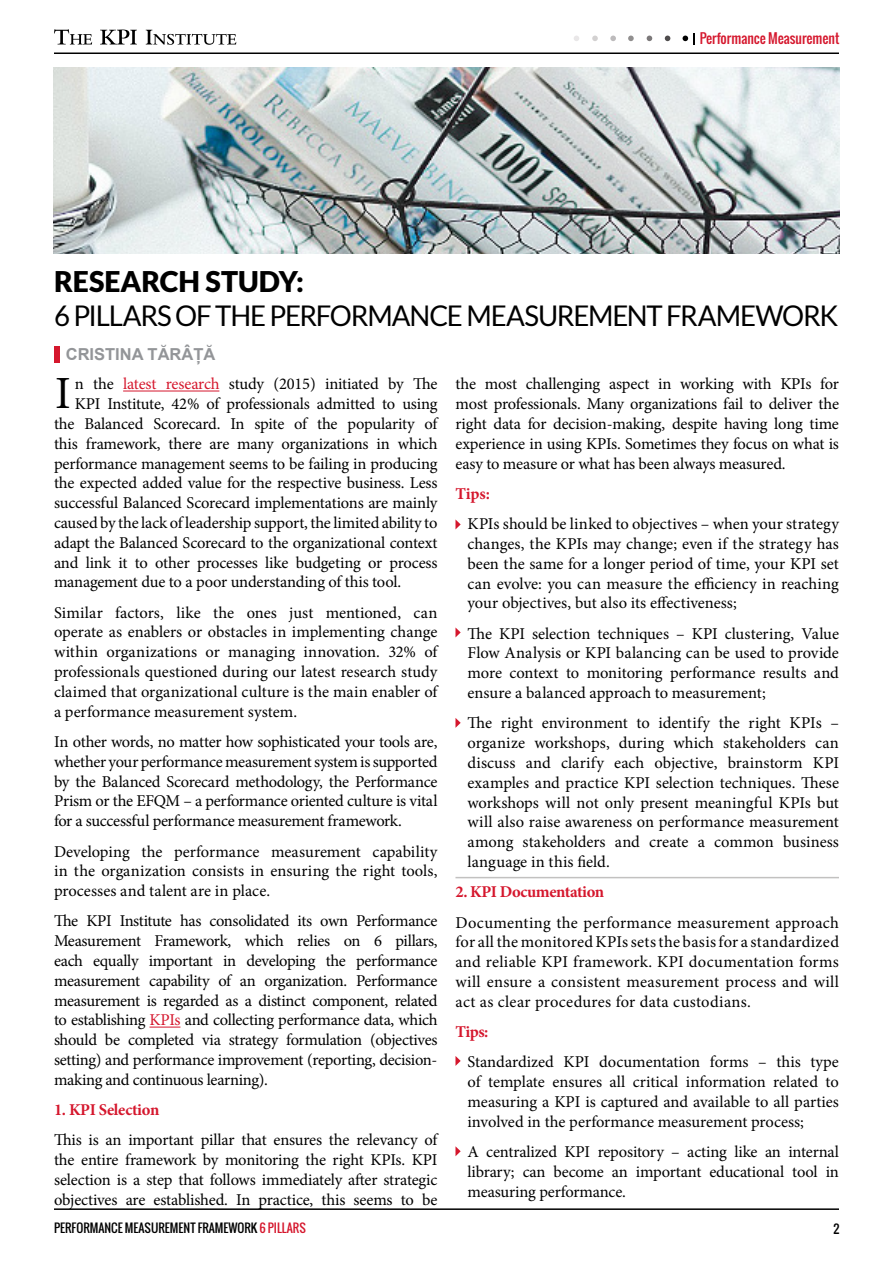
<style>
.page{position:relative;width:893px;height:1263px;background:#fff}
.page>*{position:absolute;margin:0;border:0;box-sizing:border-box;transform-origin:0 0}
.t1{font:46.05px "Minion Pro";color:#000}
.t2{font:28.5px "Lato";letter-spacing:-.045em;color:#000}
.t3{font:900 28.5px "Lato";color:#000}
.t4{font:16.5px/19.8px "Minion Pro";letter-spacing:-.01em;color:#000;text-align:justify}
.t5{font:700 16.5px "Minion Pro";letter-spacing:-.025em;color:#d5172d}
.t6{font:700 16.5px "Arial";color:#939598}
.t7{font:13.5px "Oswald";color:#d5172d}
.t8{font:12px "Oswald";color:#000}
.s1{color:#d5172d}
</style>
<div class="page">
<hr style="left:54px;top:1208px;width:785px;height:2px;background:#000">
<hr style="left:54px;top:53px;width:785px;height:1px;background:#000">
<svg style="left:54px;top:29px;width:38px;height:15px"></svg>
<svg style="left:100px;top:30px;width:37px;height:14px"></svg>
<svg style="left:146px;top:30px;width:90px;height:15px"></svg>
<svg style="left:665px;top:36px;width:5px;height:5px"></svg>
<svg style="left:647px;top:36px;width:5px;height:5px"></svg>
<svg style="left:628px;top:36px;width:6px;height:5px"></svg>
<svg style="left:610px;top:36px;width:6px;height:5px"></svg>
<svg style="left:592px;top:36px;width:6px;height:5px"></svg>
<svg style="left:574px;top:36px;width:5px;height:5px"></svg>
<svg style="left:682px;top:33px;width:12px;height:11px"></svg>
<div style="left:54px;top:346px;width:6px;height:16px;background:#d5172d"></div>
<hr style="left:123px;top:391px;width:96px;height:1px;background:#d5172d">
<hr style="left:149px;top:1027px;width:31px;height:1px;background:#d5172d">
<svg style="left:455px;top:1056px;width:6px;height:10px"></svg>
<svg style="left:455px;top:1146px;width:6px;height:10px"></svg>
<svg style="left:455px;top:627px;width:6px;height:10px"></svg>
<svg style="left:455px;top:718px;width:6px;height:10px"></svg>
<svg style="left:455px;top:519px;width:6px;height:10px"></svg>
<hr style="left:455px;top:877px;width:384px;height:1px;background:#c2c1c0">
<img style="left:54px;top:67px;width:785px;height:186px">
<p class="t7" style="left:700px;top:28px;width:141px">Performance Measurement</p>
<h2 class="t3" style="left:54px;top:265px;width:251px">RESEARCH STUDY:</h2>
<h2 class="t2" style="left:54px;top:300px;width:786px">6 PILLARS OF THE PERFORMANCE MEASUREMENT FRAMEWORK</h2>
<p class="t6" style="left:66px;top:343px;width:151px">CRISTINA TĂRÂȚĂ</p>
<p class="t4" style="left:75px;top:374px;width:364px">n the <span class="s1">latest research</span> study (2015) initiated by The</p>
<p class="t4" style="left:75px;top:394px;width:364px">KPI Institute, 42% of professionals admitted to using</p>
<p class="t4" style="left:54px;top:414px;width:385px">the Balanced Scorecard. In spite of the popularity of</p>
<p class="t4" style="left:54px;top:434px;width:385px">this framework, there are many organizations in which</p>
<p class="t4" style="left:54px;top:453px;width:385px">performance management seems to be failing in producing</p>
<p class="t4" style="left:54px;top:473px;width:385px">the expected added value for the respective business. Less</p>
<p class="t4" style="left:54px;top:493px;width:385px">successful Balanced Scorecard implementations are mainly</p>
<p class="t4" style="left:54px;top:513px;width:385px">caused by the lack of leadership support, the limited ability to</p>
<p class="t4" style="left:54px;top:533px;width:385px">adapt the Balanced Scorecard to the organizational context</p>
<p class="t4" style="left:54px;top:552px;width:385px">and link it to other processes like budgeting or process</p>
<p class="t4" style="left:54px;top:572px;width:349px">management due to a poor understanding of this tool.</p>
<p class="t4" style="left:54px;top:603px;width:385px">Similar factors, like the ones just mentioned, can operate as enablers or obstacles in implementing change within organizations or managing innovation. 32% of professionals questioned during our latest research study claimed that organizational culture is the main enabler of a performance measurement system.</p>
<p class="t4" style="left:54px;top:732px;width:385px">In other words, no matter how sophisticated your tools are, whether your performance measurement system is supported by the Balanced Scorecard methodology, the Performance Prism or the EFQM – a performance oriented culture is vital for a successful performance measurement framework.</p>
<p class="t4" style="left:54px;top:841px;width:385px">Developing the performance measurement capability in the organization consists in ensuring the right tools, processes and talent are in place.</p>
<p class="t4" style="left:54px;top:911px;width:385px">The KPI Institute has consolidated its own Performance Measurement Framework, which relies on 6 pillars, each equally important in developing the performance measurement capability of an organization. Performance measurement is regarded as a distinct component, related to establishing <span class="s1">KPIs</span> and collecting performance data, which should be completed via strategy formulation (objectives setting) and performance improvement (reporting, decision&shy;making and continuous learning).</p>
<p class="t5" style="left:54px;top:1098px;width:107px">1. KPI Selection</p>
<p class="t4" style="left:54px;top:1130px;width:385px">This is an important pillar that ensures the relevancy of the entire framework by monitoring the right KPIs. KPI selection is a step that follows immediately after strategic objectives are established. In practice, this seems to be</p>
<p class="t4" style="left:455px;top:374px;width:385px">the most challenging aspect in working with KPIs for most professionals. Many organizations fail to deliver the right data for decision-making, despite having long time experience in using KPIs. Sometimes they focus on what is easy to measure or what has been always measured.</p>
<p class="t5" style="left:455px;top:482px;width:36px">Tips:</p>
<p class="t4" style="left:467px;top:514px;width:373px">KPIs should be linked to objectives – when your strategy changes, the KPIs may change; even if the strategy has been the same for a longer period of time, your KPI set can evolve: you can measure the efficiency in reaching your objectives, but also its effectiveness;</p>
<p class="t4" style="left:467px;top:623px;width:373px">The KPI selection techniques – KPI clustering, Value Flow Analysis or KPI balancing can be used to provide more context to monitoring performance results and ensure a balanced approach to measurement;</p>
<p class="t4" style="left:467px;top:713px;width:373px">The right environment to identify the right KPIs – organize workshops, during which stakeholders can discuss and clarify each objective, brainstorm KPI examples and practice KPI selection techniques. These workshops will not only present meaningful KPIs but will also raise awareness on performance measurement among stakeholders and create a common business language in this field.</p>
<p class="t5" style="left:455px;top:880px;width:150px">2. KPI Documentation</p>
<p class="t4" style="left:455px;top:912px;width:385px">Documenting the performance measurement approach for all the monitored KPIs sets the basis for a standardized and reliable KPI framework. KPI documentation forms will ensure a consistent measurement process and will act as clear procedures for data custodians.</p>
<p class="t5" style="left:455px;top:1020px;width:34px">Tips:</p>
<p class="t4" style="left:467px;top:1052px;width:373px">Standardized KPI documentation forms – this type of template ensures all critical information related to measuring a KPI is captured and available to all parties involved in the performance measurement process;</p>
<p class="t4" style="left:467px;top:1142px;width:373px">A centralized KPI repository – acting like an internal library; can become an important educational tool in measuring performance.</p>
<h1 class="t1" style="left:55px;top:363px;width:17px">I</h1>
<p class="t8" style="left:54px;top:1219px;width:253px">PERFORMANCE MEASUREMENT FRAMEWORK <span class="s1">6 PILLARS</span></p>
<p class="t8" style="left:833px;top:1220px;width:7px">2</p>
</div>
